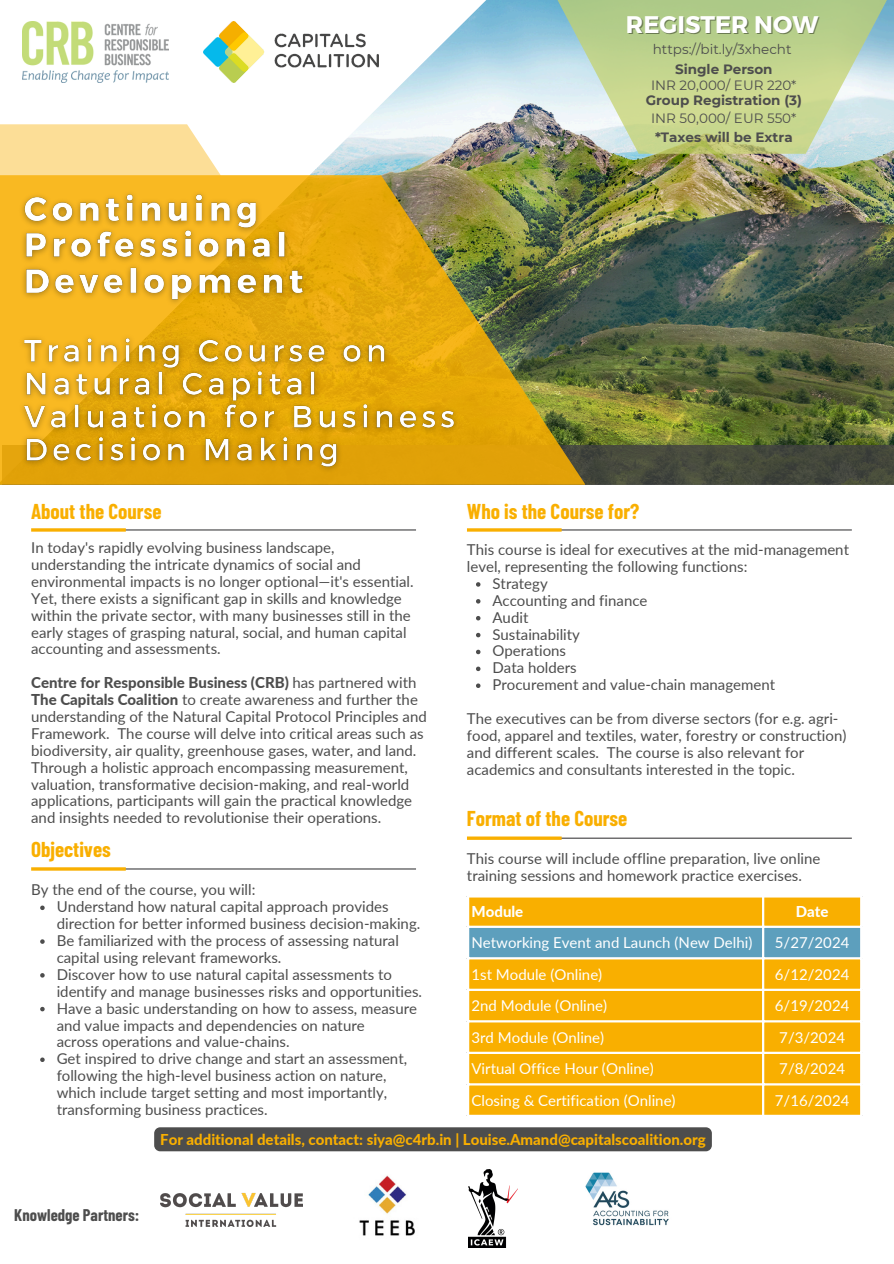
<style>
.page{position:relative;width:894px;height:1264px;background:#fff}
.page>*{position:absolute;margin:0;border:0;box-sizing:border-box;transform-origin:0 0}
.t1{font:700 24px "Montserrat";color:#fff}
.t2{font:700 21px "Barlow Condensed";color:#f9af00}
.t3{font:700 16.5px "Barlow Condensed";color:#4d4d4d}
.t4{font:15px/16.8px "Lato";color:#4d4d4d}
.t5{font:15px "Lato";color:#fff}
.t6{font:800 15px "Lato";color:#f9af00}
.t7{font:800 15px "Lato";color:#fff}
.t8{font:13.5px "Montserrat";color:#4d4d4d}
.t9{font:700 13.5px "Montserrat";color:#4d4d4d}
.s1{font-weight:800}
</style>
<div class="page">
<img style="left:61px;top:0;width:832px;height:445px">
<svg style="left:0;top:124px;width:221px;height:51px;background:#fce09f"></svg>
<svg style="left:584px;top:445px;width:309px;height:40px;background:#44483c"></svg>
<img style="left:0;top:175px;width:584px;height:310px">
<hr style="left:33px;top:529px;width:383px;height:1px;background:#414042">
<hr style="left:31px;top:528px;width:95px;height:3px;background:#f9af00">
<img style="left:22px;top:21px;width:147px;height:61px">
<img style="left:203px;top:21px;width:175px;height:61px">
<div style="left:469px;top:897px;width:390px;height:217px;background:#f9af00"></div>
<div style="left:469px;top:927px;width:390px;height:30px;background:#5d9fbd"></div>
<hr style="left:761px;top:897px;width:3px;height:217px;background:#fff">
<hr style="left:467px;top:925px;width:395px;height:2px;background:#fff">
<hr style="left:467px;top:957px;width:395px;height:2px;background:#fff">
<hr style="left:467px;top:988px;width:395px;height:2px;background:#fff">
<hr style="left:467px;top:1020px;width:395px;height:2px;background:#fff">
<hr style="left:467px;top:1051px;width:395px;height:2px;background:#fff">
<hr style="left:467px;top:1083px;width:395px;height:2px;background:#fff">
<svg style="left:555px;top:0;width:333px;height:154px;background:#c1d4a1"></svg>
<hr style="left:33px;top:868px;width:383px;height:1px;background:#414042">
<hr style="left:31px;top:867px;width:95px;height:3px;background:#f9af00">
<hr style="left:468px;top:529px;width:383px;height:1px;background:#414042">
<hr style="left:467px;top:528px;width:94px;height:3px;background:#f9af00">
<hr style="left:468px;top:837px;width:383px;height:1px;background:#414042">
<hr style="left:467px;top:836px;width:94px;height:3px;background:#f9af00">
<img style="left:160px;top:1192px;width:142px;height:34px">
<img style="left:359px;top:1175px;width:56px;height:61px">
<img style="left:468px;top:1169px;width:49px;height:78px">
<img style="left:572px;top:1151px;width:115px;height:75px">
<img style="left:14px;top:186px;width:450px;height:292px">
<div style="left:154px;top:1127px;width:557px;height:24px;background:#4d4d4d;border-radius:6px"></div>
<svg style="left:40px;top:905px;width:5px;height:5px"></svg>
<svg style="left:40px;top:939px;width:5px;height:4px"></svg>
<svg style="left:40px;top:973px;width:5px;height:4px"></svg>
<svg style="left:40px;top:1006px;width:5px;height:5px"></svg>
<svg style="left:40px;top:1057px;width:5px;height:4px"></svg>
<svg style="left:476px;top:582px;width:4px;height:4px"></svg>
<svg style="left:476px;top:599px;width:4px;height:4px"></svg>
<svg style="left:476px;top:616px;width:4px;height:4px"></svg>
<svg style="left:476px;top:633px;width:4px;height:4px"></svg>
<svg style="left:476px;top:649px;width:4px;height:5px"></svg>
<svg style="left:476px;top:666px;width:4px;height:5px"></svg>
<svg style="left:476px;top:683px;width:4px;height:5px"></svg>
<p class="t1" style="left:625px;top:9px;width:194px">REGISTER NOW</p>
<p class="t8" style="left:652px;top:40px;width:140px">https://bit.ly/3xhecht</p>
<p class="t9" style="left:675px;top:61px;width:99px">Single Person</p>
<p class="t8" style="left:651px;top:76px;width:147px">INR 20,000/ EUR 220*</p>
<p class="t9" style="left:645px;top:92px;width:158px">Group Registration (3)</p>
<p class="t8" style="left:651px;top:110px;width:147px">INR 50,000/ EUR 550*</p>
<h6 class="t9" style="left:655px;top:129px;width:139px">*Taxes will be Extra</h6>
<h6 class="t2" style="left:31px;top:497px;width:132px">About the Course</h6>
<p class="t4" style="left:31px;top:539px;width:384px">In today's rapidly evolving business landscape, understanding the intricate dynamics of social and environmental impacts is no longer optional—it's essential.<br>Yet, there exists a significant gap in skills and knowledge within the private sector, with many businesses still in the early stages of grasping natural, social, and human capital accounting and assessments.</p>
<p class="t4" style="left:31px;top:674px;width:397px"><span class="s1">Centre for Responsible Business (CRB)</span> has partnered with <span class="s1">The Capitals Coalition</span> to create awareness and further the understanding of the Natural Capital Protocol Principles and Framework. The course will delve into critical areas such as biodiversity, air quality, greenhouse gases, water, and land.<br>Through a holistic approach encompassing measurement, valuation, transformative decision-making, and real-world applications, participants will gain the practical knowledge and insights needed to revolutionise their operations.</p>
<p class="t2" style="left:31px;top:836px;width:81px">Objectives</p>
<h6 class="t4" style="left:31px;top:881px;width:226px">By the end of the course, you will:</h6>
<p class="t4" style="left:57px;top:898px;width:365px">Understand how natural capital approach provides direction for better informed business decision-making.</p>
<p class="t4" style="left:57px;top:931px;width:343px">Be familiarized with the process of assessing natural capital using relevant frameworks.</p>
<p class="t4" style="left:57px;top:965px;width:367px">Discover how to use natural capital assessments to identify and manage businesses risks and opportunities.</p>
<p class="t4" style="left:57px;top:999px;width:362px">Have a basic understanding on how to assess, measure and value impacts and dependencies on nature<br>across operations and value-chains.</p>
<p class="t4" style="left:57px;top:1050px;width:352px">Get inspired to drive change and start an assessment, following the high-level business action on nature, which include target setting and most importantly, transforming business practices.</p>
<h5 class="t2" style="left:467px;top:497px;width:174px">Who is the Course for?</h5>
<p class="t4" style="left:467px;top:541px;width:383px">This course is ideal for executives at the mid-management level, representing the following functions:</p>
<p class="t4" style="left:492px;top:574px;width:57px">Strategy</p>
<p class="t4" style="left:492px;top:591px;width:156px">Accounting and finance</p>
<p class="t4" style="left:492px;top:608px;width:37px">Audit</p>
<p class="t4" style="left:492px;top:625px;width:89px">Sustainability</p>
<p class="t4" style="left:492px;top:642px;width:75px">Operations</p>
<p class="t4" style="left:492px;top:659px;width:86px">Data holders</p>
<p class="t4" style="left:492px;top:676px;width:284px">Procurement and value-chain management</p>
<h5 class="t4" style="left:467px;top:709px;width:381px">The executives can be from diverse sectors (for e.g. agri&shy;food, apparel and textiles, water, forestry or construction) and different scales. The course is also relevant for academics and consultants interested in the topic.</h5>
<p class="t2" style="left:467px;top:805px;width:162px">Format of the Course</p>
<p class="t4" style="left:467px;top:850px;width:355px">This course will include offline preparation, live online training sessions and homework practice exercises.</p>
<p class="t7" style="left:471px;top:901px;width:53px">Module</p>
<h3 class="t7" style="left:795px;top:901px;width:34px">Date</h3>
<p class="t5" style="left:471px;top:933px;width:282px">Networking Event and Launch (New Delhi)</p>
<p class="t5" style="left:774px;top:933px;width:76px">5/27/2024</p>
<p class="t5" style="left:471px;top:964px;width:132px">1st Module (Online)</p>
<p class="t5" style="left:774px;top:964px;width:76px">6/12/2024</p>
<p class="t5" style="left:471px;top:996px;width:137px">2nd Module (Online)</p>
<p class="t5" style="left:774px;top:996px;width:76px">6/19/2024</p>
<h4 class="t5" style="left:471px;top:1027px;width:134px">3rd Module (Online)</h4>
<h4 class="t5" style="left:779px;top:1027px;width:67px">7/3/2024</h4>
<h6 class="t5" style="left:471px;top:1059px;width:184px">Virtual Office Hour (Online)</h6>
<p class="t5" style="left:779px;top:1059px;width:67px">7/8/2024</p>
<h4 class="t5" style="left:471px;top:1090px;width:205px">Closing &amp; Certification (Online)</h4>
<h6 class="t5" style="left:774px;top:1090px;width:76px">7/16/2024</h6>
<h4 class="t6" style="left:160px;top:1130px;width:547px">For additional details, contact: siya@c4rb.in | Louise.Amand@capitalscoalition.org</h4>
<p class="t3" style="left:14px;top:1204px;width:126px">Knowledge Partners:</p>
</div>
